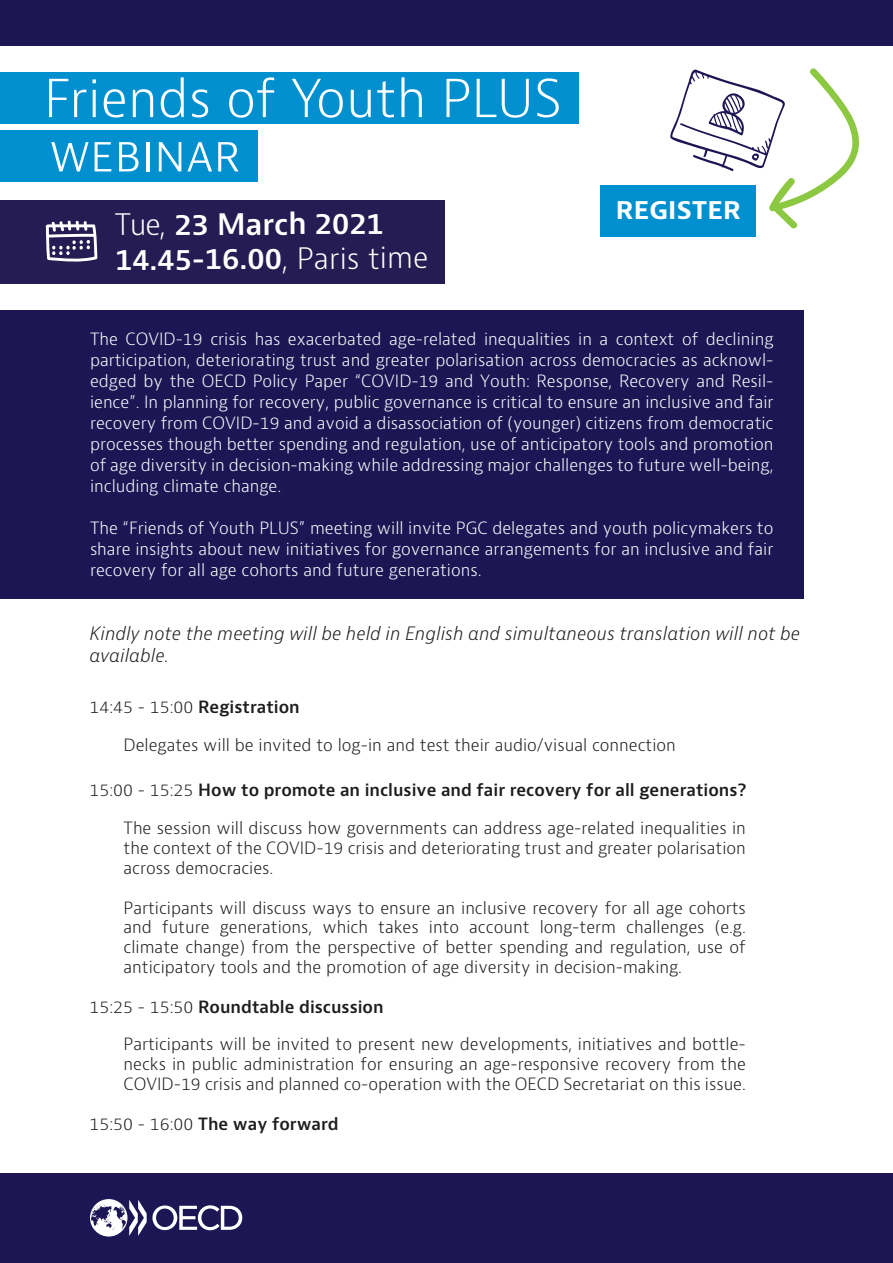
<style>
.page{position:relative;width:893px;height:1263px;background:#fff}
.page>*{position:absolute;margin:0;border:0;box-sizing:border-box;transform-origin:0 0}
.t1{font:300 50.85px/54.3px "Bernini Sans";color:#fff}
.t2{font:600 30.3px "Bernini Sans";letter-spacing:-.015em;color:#fff}
.t3{font:600 28.8px/35.1px "Bernini Sans";letter-spacing:-.01em;color:#fff}
.t4{font:italic 300 18px/21.6px "Bernini Sans";color:#1d1d1b}
.t5{font:300 16.5px/21px "Bernini Sans";color:#fff;text-align:justify}
.t6{font:300 16.5px/19.8px "Bernini Sans";color:#1d1d1b;text-align:justify}
.t7{font:600 16.5px "Bernini Sans";color:#1d1d1b}
.s1{font-weight:300}
</style>
<div class="page">
<div style="left:0;top:200px;width:444px;height:84px;background:#241c52"></div>
<svg style="left:46px;top:220px;width:51px;height:42px"></svg>
<div style="left:0;top:0;width:893px;height:46px;background:#1d1654"></div>
<div style="left:0;top:1173px;width:893px;height:90px;background:#1d1654"></div>
<div style="left:0;top:310px;width:804px;height:289px;background:#1d1654"></div>
<svg style="left:90px;top:1199px;width:152px;height:37px"></svg>
<svg style="left:670px;top:68px;width:189px;height:161px"></svg>
<div style="left:0;top:73px;width:579px;height:51px;background:#0090d0"></div>
<div style="left:0;top:130px;width:258px;height:52px;background:#0090d0"></div>
<div style="left:600px;top:185px;width:156px;height:51px;background:#0090d0"></div>
<h1 class="t1" style="left:44px;top:72px;width:520px">Friends of Youth PLUS<br>WEBINAR</h1>
<h3 class="t3" style="left:115px;top:207px;width:315px"><span class="s1">Tue,</span> 23 March 2021<br>14.45-16.00<span class="s1">, Paris time</span></h3>
<h2 class="t2" style="left:616px;top:188px;width:127px">REGISTER</h2>
<p class="t5" style="left:90px;top:329px;width:685px">The COVID-19 crisis has exacerbated age-related inequalities in a context of declining participation, deteriorating trust and greater polarisation across democracies as acknowl&shy;edged by the OECD Policy Paper “COVID-19 and Youth: Response, Recovery and Resil&shy;ience”. In planning for recovery, public governance is critical to ensure an inclusive and fair recovery from COVID-19 and avoid a disassociation of (younger) citizens from democratic processes though better spending and regulation, use of anticipatory tools and promotion of age diversity in decision-making while addressing major challenges to future well-being, including climate change.</p>
<p class="t5" style="left:90px;top:518px;width:685px">The “Friends of Youth PLUS” meeting will invite PGC delegates and youth policymakers to share insights about new initiatives for governance arrangements for an inclusive and fair recovery for all age cohorts and future generations.</p>
<p class="t4" style="left:90px;top:623px;width:712px">Kindly note the meeting will be held in English and simultaneous translation will not be available.</p>
<p class="t7" style="left:90px;top:696px;width:212px"><span class="s1">14:45 - 15:00</span> Registration</p>
<p class="t6" style="left:124px;top:735px;width:554px">Delegates will be invited to log-in and test their audio/visual connection</p>
<p class="t7" style="left:90px;top:780px;width:658px"><span class="s1">15:00 - 15:25</span> How to promote an inclusive and fair recovery for all generations?</p>
<p class="t6" style="left:124px;top:819px;width:624px">The session will discuss how governments can address age-related inequalities in the context of the COVID-19 crisis and deteriorating trust and greater polarisation across democracies.</p>
<p class="t6" style="left:124px;top:898px;width:624px">Participants will discuss ways to ensure an inclusive recovery for all age cohorts and future generations, which takes into account long-term challenges (e.g. climate change) from the perspective of better spending and regulation, use of anticipatory tools and the promotion of age diversity in decision-making.</p>
<p class="t7" style="left:90px;top:996px;width:296px"><span class="s1">15:25 - 15:50</span> Roundtable discussion</p>
<p class="t6" style="left:124px;top:1035px;width:624px">Participants will be invited to present new developments, initiatives and bottle&shy;necks in public administration for ensuring an age-responsive recovery from the COVID-19 crisis and planned co-operation with the OECD Secretariat on this issue.</p>
<p class="t7" style="left:90px;top:1113px;width:251px"><span class="s1">15:50 - 16:00</span> The way forward</p>
</div>
